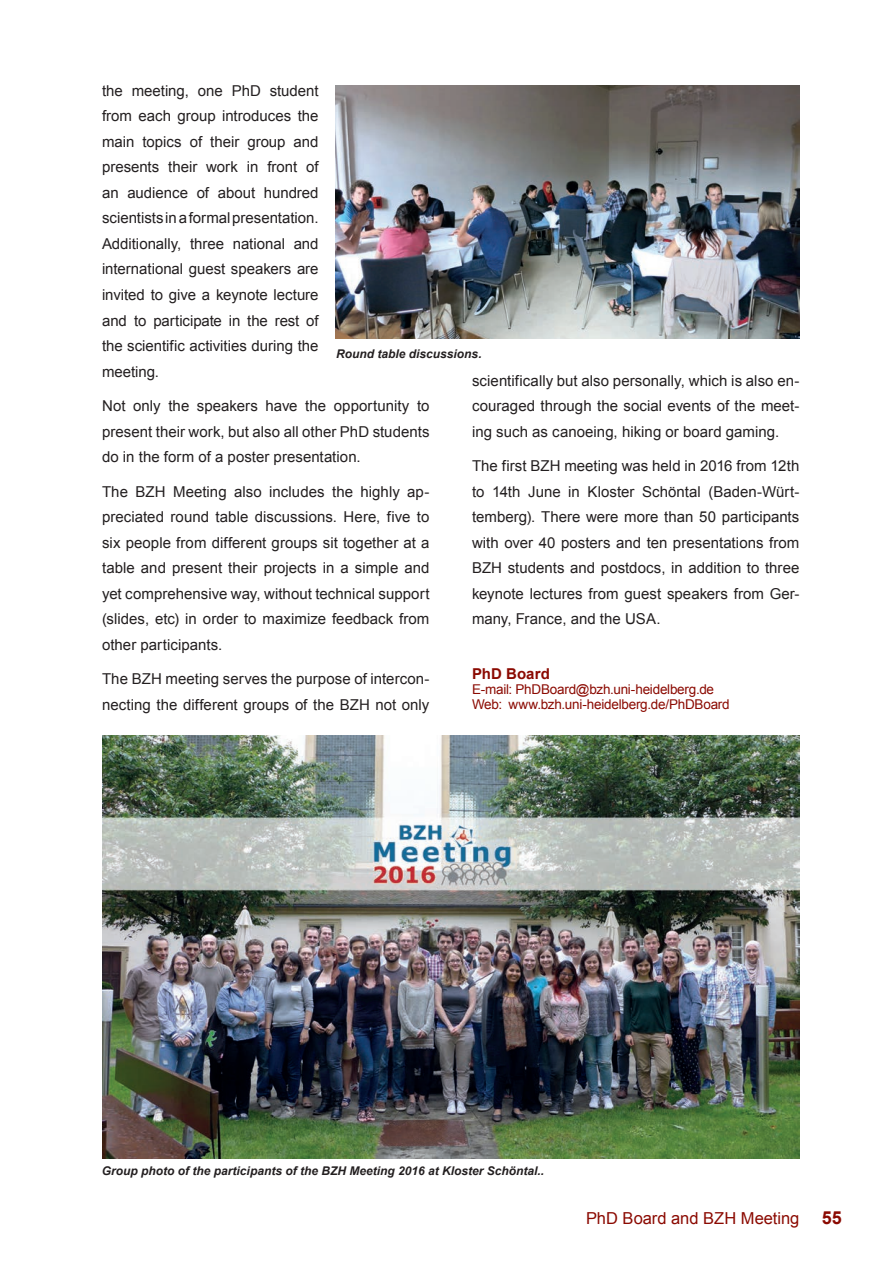
<style>
.page{position:relative;width:893px;height:1263px;background:#fff}
.page>*{position:absolute;margin:0;border:0;box-sizing:border-box;transform-origin:0 0}
.t1{font:700 18px "Arial";color:#8b0a02}
.t2{font:16.5px "Arial";color:#8b0a02}
.t3{font:15px/25.5px "Arial";color:#231f20;text-align:justify}
.t4{font:700 15px "Arial";letter-spacing:.005em;color:#8b0a02}
.t5{font:13.5px/15px "Arial";letter-spacing:-.02em;color:#8b0a02}
.t6{font:italic 700 12px "Arial";color:#231f20}
</style>
<div class="page">
<img style="left:102px;top:735px;width:697px;height:423px">
<img style="left:336px;top:85px;width:463px;height:254px">
<p class="t3" style="left:102px;top:78px;width:218px">the meeting, one PhD student from each group introduces the main topics of their group and presents their work in front of an audience of about hundred scientists in a formal presentation.<br>Additionally, three national and international guest speakers are invited to give a keynote lecture and to participate in the rest of the scientific activities during the meeting.</p>
<p class="t3" style="left:102px;top:393px;width:329px">Not only the speakers have the opportunity to present their work, but also all other PhD students do in the form of a poster presentation.</p>
<p class="t3" style="left:102px;top:479px;width:329px">The BZH Meeting also includes the highly ap&shy;preciated round table discussions. Here, five to six people from different groups sit together at a table and present their projects in a simple and yet comprehensive way, without technical support (slides, etc) in order to maximize feedback from other participants.</p>
<p class="t3" style="left:102px;top:666px;width:329px">The BZH meeting serves the purpose of intercon&shy;necting the different groups of the BZH not only</p>
<p class="t6" style="left:336px;top:345px;width:147px">Round table discussions.</p>
<p class="t3" style="left:472px;top:368px;width:329px">scientifically but also personally, which is also en&shy;couraged through the social events of the meet&shy;ing such as canoeing, hiking or board gaming.</p>
<p class="t3" style="left:472px;top:453px;width:329px">The first BZH meeting was held in 2016 from 12th to 14th June in Kloster Schöntal (Baden-Würt&shy;temberg). There were more than 50 participants with over 40 posters and ten presentations from BZH students and postdocs, in addition to three keynote lectures from guest speakers from Ger&shy;many, France, and the USA.</p>
<p class="t4" style="left:472px;top:664px;width:79px">PhD Board</p>
<p class="t5" style="left:472px;top:682px;width:259px">E-mail: PhDBoard@bzh.uni-heidelberg.de<br>Web: www.bzh.uni-heidelberg.de/PhDBoard</p>
<p class="t6" style="left:102px;top:1163px;width:444px">Group photo of the participants of the BZH Meeting 2016 at Kloster Schöntal..</p>
<p class="t2" style="left:586px;top:1207px;width:215px">PhD Board and BZH Meeting</p>
<p class="t1" style="left:822px;top:1206px;width:22px">55</p>
</div>
